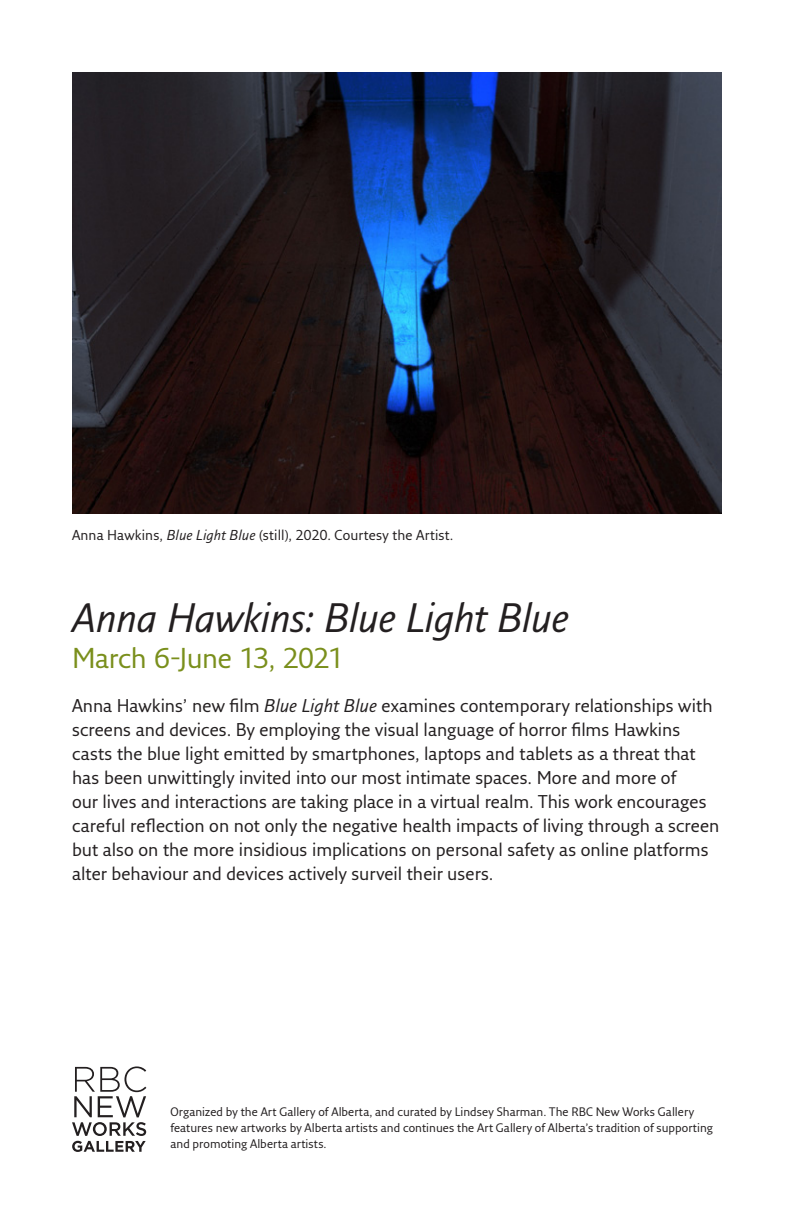
<style>
.page{position:relative;width:792px;height:1224px;background:#fff}
.page>*{position:absolute;margin:0;border:0;box-sizing:border-box;transform-origin:0 0}
.t1{font:italic 40px "Fresco Sans Pro";letter-spacing:-.015em;color:#231f20}
.Subhead_1{font:28px "Fresco Sans Pro";letter-spacing:-.025em;color:#7a8f1c}
.Body_1{font:18px/24px "Fresco Sans Pro";color:#231f20}
.Image_credit{font:14px "Fresco Sans Pro";letter-spacing:.01em;color:#231f20}
.Credit{font:12px/16px "Fresco Sans Pro";letter-spacing:.005em;color:#231f20}
.s1{font-style:italic}
</style>
<div class="page">
<img style="left:72px;top:72px;width:649px;height:442px">
<svg style="left:72px;top:1066px;width:74px;height:86px"></svg>
<p class="Image_credit" style="left:72px;top:526px;width:383px">Anna Hawkins, <span class="s1">Blue Light Blue</span> (still), 2020. Courtesy the Artist.</p>
<h1 class="t1" style="left:72px;top:593px;width:499px">Anna Hawkins: Blue Light Blue</h1>
<p class="Subhead_1" style="left:72px;top:641px;width:274px">March 6-June 13, 2021</p>
<p class="Body_1" style="left:72px;top:693px;width:649px">Anna Hawkins’ new film <span class="s1">Blue Light Blue</span> examines contemporary relationships with screens and devices. By employing the visual language of horror films Hawkins casts the blue light emitted by smartphones, laptops and tablets as a threat that has been unwittingly invited into our most intimate spaces. More and more of<br>our lives and interactions are taking place in a virtual realm. This work encourages careful reflection on not only the negative health impacts of living through a screen but also on the more insidious implications on personal safety as online platforms alter behaviour and devices actively surveil their users.</p>
<p class="Credit" style="left:170px;top:1103px;width:544px">Organized by the Art Gallery of Alberta, and curated by Lindsey Sharman. The RBC New Works Gallery features new artworks by Alberta artists and continues the Art Gallery of Alberta’s tradition of supporting and promoting Alberta artists.</p>
</div>
